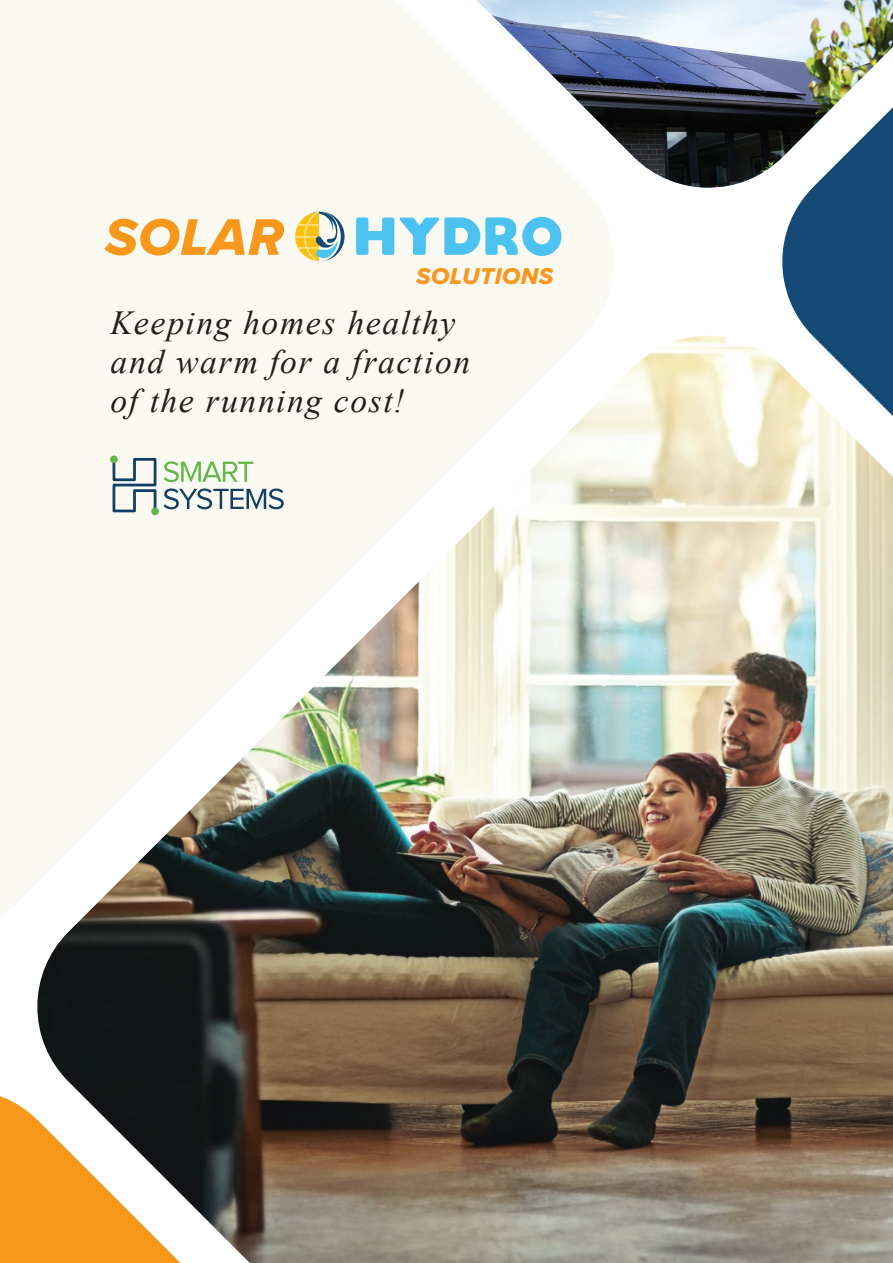
<style>
.page{position:relative;width:893px;height:1263px;background:#fff}
.page>*{position:absolute;margin:0;border:0;box-sizing:border-box;transform-origin:0 0}
.t1{font:53.4px "Proxima Nova Extrabld It";letter-spacing:.02em;color:#f7981d}
.t2{font:53.4px "Aquino Demo";color:#4cc2f1}
.t3{font:italic 33.6px/39.3px "Times New Roman";letter-spacing:.045em;color:#231f20}
.t4{font:23.7px "Proxima Nova Extrabld It";letter-spacing:.02em;color:#f7981d}
</style>
<div class="page">
<svg style="left:782px;top:198px;width:111px;height:138px;background:#285980"></svg>
<img style="left:37px;top:336px;width:856px;height:927px">
<img style="left:0;top:0;width:624px;height:943px">
<svg style="left:0;top:1079px;width:644px;height:184px;background:#8a7458"></svg>
<div style="left:27px;top:0;width:450px;height:198px;background:#fafaf3"></div>
<img style="left:477px;top:0;width:416px;height:198px">
<svg style="left:295px;top:210px;width:50px;height:51px"></svg>
<svg style="left:164px;top:461px;width:89px;height:21px"></svg>
<svg style="left:164px;top:488px;width:120px;height:21px"></svg>
<svg style="left:111px;top:456px;width:47px;height:58px"></svg>
<div style="left:151px;top:507px;width:8px;height:8px;background:#61b846;border-radius:50%"></div>
<div style="left:110px;top:455px;width:8px;height:8px;background:#61b846;border-radius:50%"></div>
<p class="t1" style="left:105px;top:197px;width:180px">SOLAR</p>
<p class="t2" style="left:353px;top:196px;width:212px">HYDRO</p>
<p class="t4" style="left:416px;top:258px;width:139px">SOLUTIONS</p>
<p class="t3" style="left:111px;top:302px;width:361px">Keeping homes healthy and warm for a fraction of the running cost!</p>
</div>
